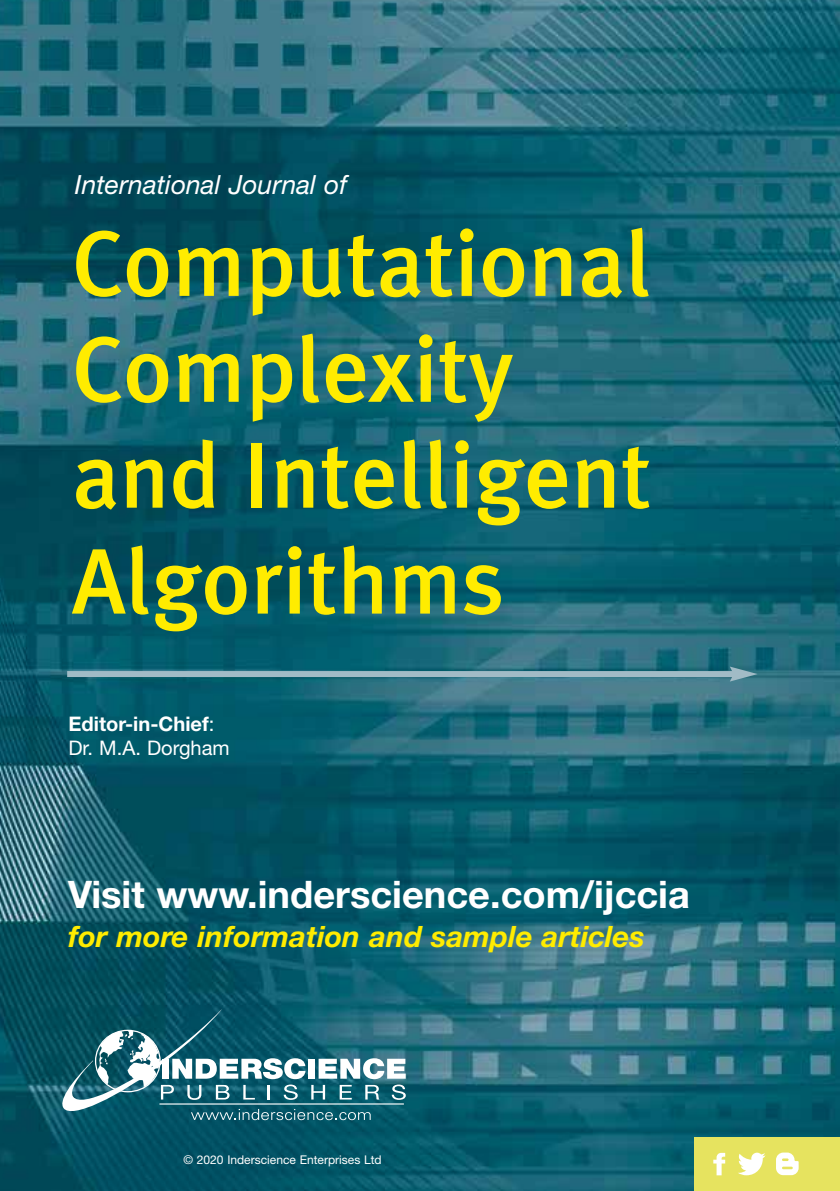
<style>
.page{position:relative;width:840px;height:1191px;background:#fff}
.page>*{position:absolute;margin:0;border:0;box-sizing:border-box;transform-origin:0 0}
.t1{font:500 92.6px/105.8px "Meta Plus";color:#ffec00}
.t2{font:700 38px "Helvetica Neue";color:#fff}
.t3{font:italic 700 29.4px "Helvetica Neue";color:#ffec00}
.t4{font:italic 26.4px "Helvetica Neue";color:#fff}
.t5{font:700 20px/24.4px "Helvetica Neue";color:#fff}
.t6{font:12px "Helvetica Neue";color:#fff}
.s1{font-weight:400}
</style>
<div class="page">
<img style="left:0;top:0;width:839px;height:1191px">
<div style="left:67px;top:671px;width:667px;height:6px;background:#a1bbc6"></div>
<svg style="left:729px;top:666px;width:28px;height:15px"></svg>
<svg style="left:62px;top:1009px;width:343px;height:111px;background:#387786"></svg>
<div style="left:694px;top:1137px;width:145px;height:54px;background:#e6e35f"></div>
<svg style="left:713px;top:1152px;width:11px;height:23px"></svg>
<svg style="left:738px;top:1152px;width:27px;height:23px"></svg>
<svg style="left:776px;top:1152px;width:22px;height:23px"></svg>
<p class="t4" style="left:75px;top:169px;width:274px">International Journal of</p>
<p class="t1" style="left:72px;top:210px;width:580px">Computational<br>Complexity and Intelligent<br>Algorithms</p>
<p class="t5" style="left:68px;top:711px;width:163px">Editor-in-Chief<span class="s1">:<br>Dr. M.A. Dorgham</span></p>
<p class="t2" style="left:68px;top:870px;width:623px">Visit www.inderscience.com/ijccia</p>
<p class="t3" style="left:68px;top:918px;width:577px">for more information and sample articles</p>
<p class="t6" style="left:183px;top:1152px;width:199px">© 2020 Inderscience Enterprises Ltd</p>
</div>
